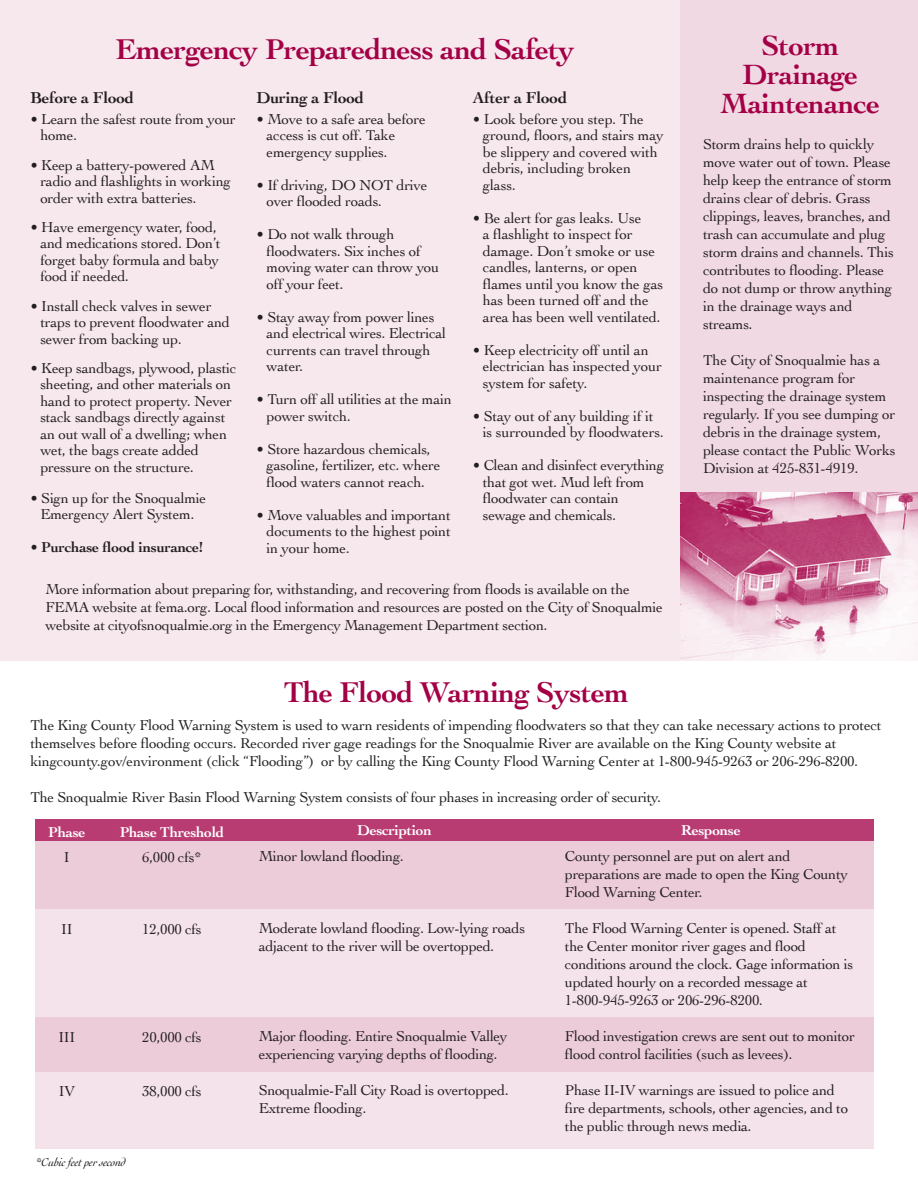
<style>
.page{position:relative;width:918px;height:1188px;background:#fff}
.page>*{position:absolute;margin:0;border:0;box-sizing:border-box;transform-origin:0 0}
.t1{font:700 30px "Cochin";letter-spacing:-.02em;color:#a30046}
.t2{font:700 29.25px/29.1px "Cochin";letter-spacing:-.015em;color:#a30046;text-align:center}
.t3{font:700 16.5px "Cochin";letter-spacing:-.015em;color:#231f20}
.t4{font:15px/16.5px "Cochin";letter-spacing:-.015em;color:#231f20}
.t5{font:700 15px "Cochin";letter-spacing:-.02em;color:#fff}
.t6{font:700 15px "Cochin";letter-spacing:-.015em;color:#231f20}
.t7{font:italic 12px "Cochin";letter-spacing:-.02em;color:#231f20}
.s1{font-weight:700}
</style>
<div class="page">
<div style="left:0;top:0;width:680px;height:661px;background:#f7e8ee"></div>
<div style="left:680px;top:0;width:238px;height:661px;background:#f1d9e3"></div>
<div style="left:35px;top:820px;width:839px;height:22px;background:#b83b71"></div>
<div style="left:35px;top:842px;width:839px;height:67px;background:#edccda"></div>
<div style="left:35px;top:1017px;width:839px;height:55px;background:#edccda"></div>
<div style="left:35px;top:910px;width:839px;height:107px;background:#f5e3eb"></div>
<div style="left:35px;top:1072px;width:839px;height:77px;background:#f5e3eb"></div>
<img style="left:680px;top:493px;width:238px;height:168px">
<h1 class="t1" style="left:116px;top:31px;width:460px">Emergency Preparedness and Safety</h1>
<p class="t3" style="left:30px;top:88px;width:105px">Before a Flood</p>
<p class="t4" style="left:40px;top:111px;width:197px;text-indent:-10px">• Learn the safest route from your home.</p>
<p class="t4" style="left:40px;top:157px;width:192px;text-indent:-10px">• Keep a battery-powered AM radio and flashlights in working order with extra batteries.</p>
<p class="t4" style="left:40px;top:219px;width:182px;text-indent:-10px">• Have emergency water, food, and medications stored. Don’t forget baby formula and baby food if needed.</p>
<p class="t4" style="left:40px;top:298px;width:191px;text-indent:-10px">• Install check valves in sewer traps to prevent floodwater and sewer from backing up.</p>
<p class="t4" style="left:40px;top:360px;width:198px;text-indent:-10px">• Keep sandbags, plywood, plastic sheeting, and other materials on hand to protect property. Never stack sandbags directly against an out wall of a dwelling; when wet, the bags create added pressure on the structure.</p>
<p class="t4" style="left:30px;top:490px;width:177px;text-align:center"><span class="s1">•</span> Sign up for the Snoqualmie<br>Emergency Alert System.</p>
<p class="t6" style="left:30px;top:538px;width:174px">• Purchase flood insurance!</p>
<p class="t3" style="left:257px;top:88px;width:109px">During a Flood</p>
<p class="t4" style="left:267px;top:111px;width:161px;text-indent:-10px">• Move to a safe area before access is cut off. Take emergency supplies.</p>
<p class="t4" style="left:267px;top:177px;width:163px;text-indent:-10px">• If driving, DO NOT drive over flooded roads.</p>
<p class="t4" style="left:267px;top:226px;width:174px;text-indent:-10px">• Do not walk through floodwaters. Six inches of moving water can throw you off your feet.</p>
<p class="t4" style="left:267px;top:309px;width:181px;text-indent:-10px">• Stay away from power lines and electrical wires. Electrical currents can travel through water.</p>
<p class="t4" style="left:267px;top:391px;width:187px;text-indent:-10px">• Turn off all utilities at the main power switch.</p>
<p class="t4" style="left:267px;top:441px;width:175px;text-indent:-10px">• Store hazardous chemicals, gasoline, fertilizer, etc. where flood waters cannot reach.</p>
<p class="t4" style="left:267px;top:507px;width:186px;text-align:justify;text-indent:-10px">• Move valuables and important documents to the highest point in your home.</p>
<p class="t3" style="left:473px;top:88px;width:96px">After a Flood</p>
<p class="t4" style="left:483px;top:111px;width:182px;text-indent:-10px">• Look before you step. The ground, floors, and stairs may be slippery and covered with debris, including broken glass.</p>
<p class="t4" style="left:483px;top:210px;width:182px;text-indent:-10px">• Be alert for gas leaks. Use<br>a flashlight to inspect for damage. Don’t smoke or use candles, lanterns, or open flames until you know the gas has been turned off and the area has been well ventilated.</p>
<p class="t4" style="left:483px;top:342px;width:181px;text-indent:-10px">• Keep electricity off until an electrician has inspected your system for safety.</p>
<p class="t4" style="left:483px;top:408px;width:182px;text-indent:-10px">• Stay out of any building if it is surrounded by floodwaters.</p>
<p class="t4" style="left:483px;top:457px;width:183px;text-indent:-10px">• Clean and disinfect everything that got wet. Mud left from floodwater can contain sewage and chemicals.</p>
<p class="t4" style="left:45px;top:580px;width:619px;line-height:18px">More information about preparing for, withstanding, and recovering from floods is available on the<br>FEMA website at fema.org. Local flood information and resources are posted on the City of Snoqualmie website at cityofsnoqualmie.org in the Emergency Management Department section.</p>
<h2 class="t2" style="left:721px;top:31px;width:161px">Storm<br>Drainage<br>Maintenance</h2>
<p class="t4" style="left:703px;top:135px;width:192px;line-height:18px">Storm drains help to quickly move water out of town. Please help keep the entrance of storm drains clear of debris. Grass clippings, leaves, branches, and trash can accumulate and plug storm drains and channels. This contributes to flooding. Please do not dump or throw anything in the drainage ways and streams.</p>
<p class="t4" style="left:703px;top:351px;width:194px;line-height:18px">The City of Snoqualmie has a maintenance program for inspecting the drainage system regularly. If you see dumping or debris in the drainage system, please contact the Public Works<br>Division at 425-831-4919.</p>
<h1 class="t1" style="left:284px;top:674px;width:346px">The Flood Warning System</h1>
<p class="t4" style="left:30px;top:716px;width:853px;line-height:18px">The King County Flood Warning System is used to warn residents of impending floodwaters so that they can take necessary actions to protect themselves before flooding occurs. Recorded river gage readings for the Snoqualmie River are available on the King County website at kingcounty.gov/environment (click “Flooding”) or by calling the King County Flood Warning Center at 1-800-945-9263 or 206-296-8200.</p>
<p class="t4" style="left:30px;top:789px;width:632px">The Snoqualmie River Basin Flood Warning System consists of four phases in increasing order of security.</p>
<p class="t5" style="left:48px;top:823px;width:39px">Phase</p>
<p class="t4" style="left:64px;top:849px;width:7px">I</p>
<p class="t5" style="left:357px;top:822px;width:76px">Description</p>
<p class="t4" style="left:259px;top:848px;width:147px">Minor lowland flooding.</p>
<p class="t5" style="left:681px;top:822px;width:61px">Response</p>
<p class="t4" style="left:565px;top:847px;width:285px;line-height:18px">County personnel are put on alert and preparations are made to open the King County<br>Flood Warning Center.</p>
<p class="t4" style="left:565px;top:919px;width:290px;line-height:18px">The Flood Warning Center is opened. Staff at the Center monitor river gages and flood conditions around the clock. Gage information is updated hourly on a recorded message at 1-800-945-9263 or 206-296-8200.</p>
<p class="t4" style="left:565px;top:1027px;width:291px;line-height:18px">Flood investigation crews are sent out to monitor flood control facilities (such as levees).</p>
<p class="t4" style="left:565px;top:1081px;width:285px;line-height:18px">Phase II-IV warnings are issued to police and fire departments, schools, other agencies, and to the public through news media.</p>
<p class="t5" style="left:120px;top:823px;width:106px">Phase Threshold</p>
<p class="t4" style="left:142px;top:849px;width:61px">6,000 cfs*</p>
<p class="t4" style="left:259px;top:919px;width:268px;line-height:18px">Moderate lowland flooding. Low-lying roads adjacent to the river will be overtopped.</p>
<p class="t4" style="left:142px;top:921px;width:61px">12,000 cfs</p>
<p class="t4" style="left:61px;top:921px;width:13px">II</p>
<p class="t4" style="left:259px;top:1027px;width:250px;line-height:18px">Major flooding. Entire Snoqualmie Valley experiencing varying depths of flooding.</p>
<p class="t4" style="left:259px;top:1081px;width:252px;line-height:18px">Snoqualmie-Fall City Road is overtopped.<br>Extreme flooding.</p>
<p class="t4" style="left:142px;top:1029px;width:61px">20,000 cfs</p>
<p class="t4" style="left:58px;top:1029px;width:18px">III</p>
<p class="t4" style="left:142px;top:1083px;width:61px">38,000 cfs</p>
<p class="t4" style="left:59px;top:1083px;width:18px">IV</p>
<p class="t7" style="left:36px;top:1155px;width:92px">*Cubic feet per second</p>
</div>
